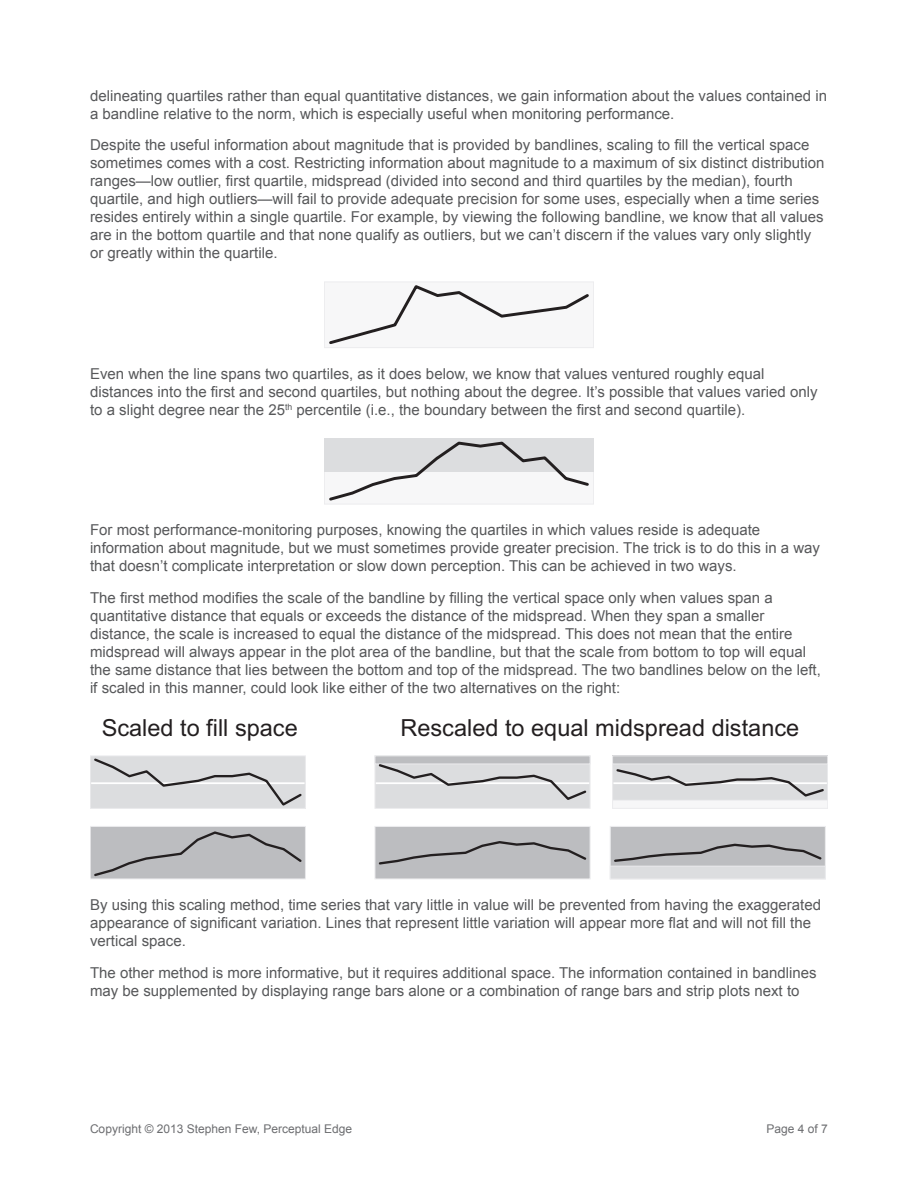
<style>
.page{position:relative;width:918px;height:1188px;background:#fff}
.page>*{position:absolute;margin:0;border:0;box-sizing:border-box;transform-origin:0 0}
.t1{font:23.55px "Arial";color:#231f20}
.Text{font:15px/18px "Arial";color:#57585a}
.t2{font:12px "Arial";color:#6c6d70}
</style>
<div class="page">
<div style="left:324px;top:282px;width:270px;height:66px;border:1px solid #ececee"></div>
<svg style="left:329px;top:285px;width:260px;height:60px"></svg>
<div style="left:324px;top:438px;width:270px;height:66px;border:1px solid #ececee"></div>
<div style="left:324px;top:438px;width:270px;height:34px;background:#dcdddf"></div>
<svg style="left:327px;top:441px;width:264px;height:62px"></svg>
<div style="left:375px;top:756px;width:215px;height:53px;background:#dcdddf;border:1px solid #ececee"></div>
<div style="left:375px;top:756px;width:215px;height:8px;background:#bcbdc0;border:1px solid #ececee"></div>
<div style="left:90px;top:756px;width:216px;height:53px;border:1px solid #ececee"></div>
<hr style="left:91px;top:782px;width:214px;height:2px;background:#fff">
<div style="left:90px;top:826px;width:216px;height:53px;border:1px solid #ececee"></div>
<svg style="left:92px;top:757px;width:212px;height:121px"></svg>
<hr style="left:376px;top:782px;width:213px;height:2px;background:#fff">
<svg style="left:377px;top:762px;width:211px;height:38px"></svg>
<div style="left:375px;top:826px;width:215px;height:53px;background:#bcbdc0;border:1px solid #ececee"></div>
<svg style="left:378px;top:841px;width:209px;height:24px"></svg>
<div style="left:610px;top:826px;width:216px;height:53px;background:#bcbdc0;border:1px solid #ececee"></div>
<svg style="left:614px;top:843px;width:208px;height:19px"></svg>
<div style="left:610px;top:866px;width:216px;height:13px;background:#dcdddf"></div>
<div style="left:613px;top:756px;width:215px;height:52px;background:#dcdddf"></div>
<div style="left:613px;top:800px;width:215px;height:8px;background:#f7f7f8"></div>
<div style="left:612px;top:800px;width:216px;height:9px;border:1px solid #ececee"></div>
<hr style="left:613px;top:782px;width:214px;height:2px;background:#fff">
<svg style="left:615px;top:769px;width:211px;height:28px"></svg>
<div style="left:613px;top:756px;width:215px;height:8px;background:#bcbdc0"></div>
<div style="left:612px;top:756px;width:216px;height:8px;border:1px solid #ececee"></div>
<p class="Text" style="left:90px;top:87px;width:739px">delineating quartiles rather than equal quantitative distances, we gain information about the values contained in a bandline relative to the norm, which is especially useful when monitoring performance.</p>
<p class="Text" style="left:90px;top:136px;width:736px">Despite the useful information about magnitude that is provided by bandlines, scaling to fill the vertical space sometimes comes with a cost. Restricting information about magnitude to a maximum of six distinct distribution ranges—low outlier, first quartile, midspread (divided into second and third quartiles by the median), fourth quartile, and high outliers—will fail to provide adequate precision for some uses, especially when a time series resides entirely within a single quartile. For example, by viewing the following bandline, we know that all values are in the bottom quartile and that none qualify as outliers, but we can’t discern if the values vary only slightly or greatly within the quartile.</p>
<p class="Text" style="left:90px;top:365px;width:729px">Even when the line spans two quartiles, as it does below, we know that values ventured roughly equal distances into the first and second quartiles, but nothing about the degree. It’s possible that values varied only to a slight degree near the 25<sup>th</sup> percentile (i.e., the boundary between the first and second quartile).</p>
<p class="Text" style="left:90px;top:521px;width:732px">For most performance-monitoring purposes, knowing the quartiles in which values reside is adequate information about magnitude, but we must sometimes provide greater precision. The trick is to do this in a way that doesn’t complicate interpretation or slow down perception. This can be achieved in two ways.</p>
<p class="Text" style="left:90px;top:589px;width:732px">The first method modifies the scale of the bandline by filling the vertical space only when values span a quantitative distance that equals or exceeds the distance of the midspread. When they span a smaller distance, the scale is increased to equal the distance of the midspread. This does not mean that the entire midspread will always appear in the plot area of the bandline, but that the scale from bottom to top will equal the same distance that lies between the bottom and top of the midspread. The two bandlines below on the left, if scaled in this manner, could look like either of the two alternatives on the right:</p>
<p class="t1" style="left:102px;top:712px;width:198px">Scaled to fill space</p>
<p class="t1" style="left:400px;top:712px;width:400px">Rescaled to equal midspread distance</p>
<p class="Text" style="left:90px;top:896px;width:733px">By using this scaling method, time series that vary little in value will be prevented from having the exaggerated appearance of significant variation. Lines that represent little variation will appear more flat and will not fill the vertical space.</p>
<p class="Text" style="left:90px;top:964px;width:728px">The other method is more informative, but it requires additional space. The information contained in bandlines may be supplemented by displaying range bars alone or a combination of range bars and strip plots next to</p>
<p class="t2" style="left:90px;top:1121px;width:264px">Copyright © 2013 Stephen Few, Perceptual Edge</p>
<p class="t2" style="left:767px;top:1121px;width:63px">Page 4 of 7</p>
</div>
